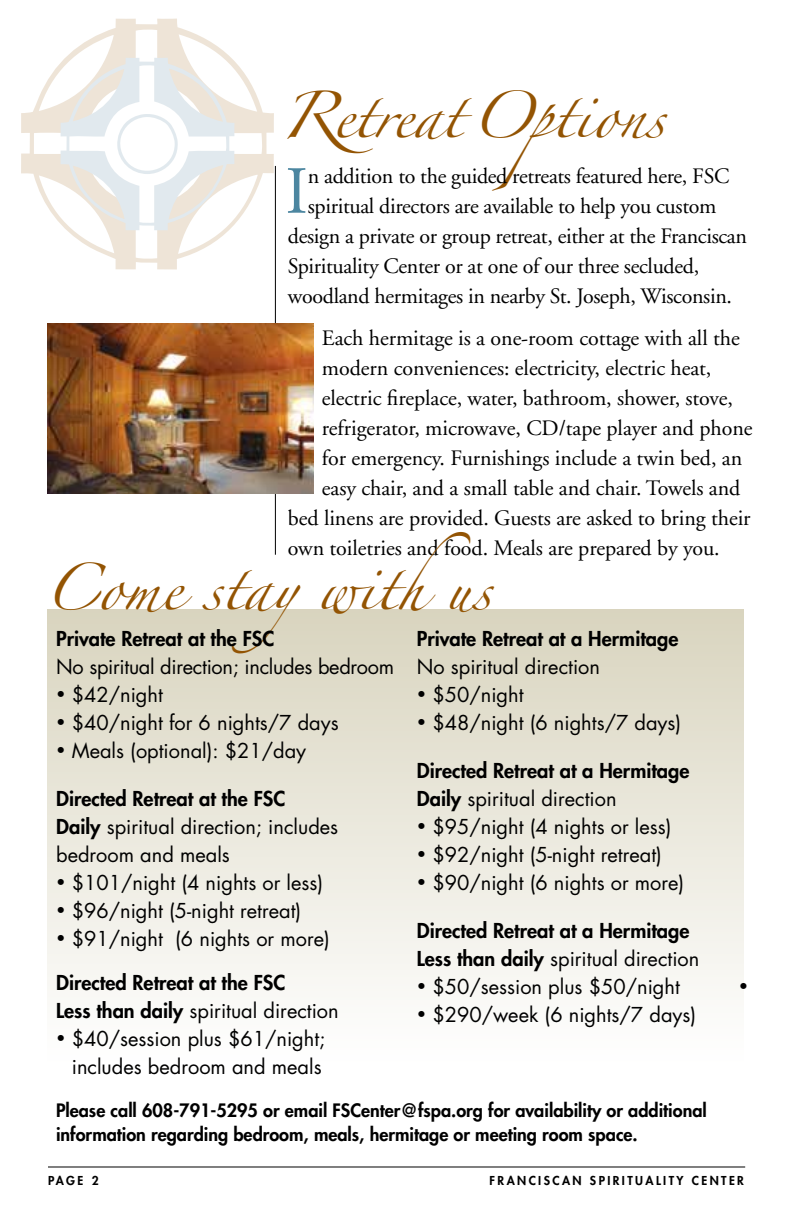
<style>
.page{position:relative;width:792px;height:1224px;background:#fff}
.page>*{position:absolute;margin:0;border:0;box-sizing:border-box;transform-origin:0 0}
.t1{font:67.2px "Adobe Garamond";color:#4c86a0}
.t2{font:42px "Zapfino";letter-spacing:-.02em;color:#935403}
.t3{font:42px "Zapfino";color:#935403}
.t4{font:22px "Adobe Garamond";letter-spacing:-.005em;color:#000}
.t5{font:20px/28px "Futura";color:#000}
.t6{font:800 20px/28px "Futura";color:#000}
.t7{font:800 18px/24px "Futura";color:#000}
.t8{font:16px "Futura";color:#000}
.t9{font:800 12px "Futura";letter-spacing:.2em;color:#000}
.s1{font-size:16px}
.s2{font-weight:800}
.s3{font-weight:400}
</style>
<div class="page">
<svg style="left:21px;top:19px;width:253px;height:250px"></svg>
<svg style="left:61px;top:58px;width:174px;height:172px"></svg>
<hr style="left:275px;top:166px;width:1px;height:389px;background:#000">
<hr style="left:48px;top:1166px;width:697px;height:1px;background:#000">
<div style="left:48px;top:609px;width:696px;height:455px;background:linear-gradient(to bottom,#d9d4be,#fff)"></div>
<img style="left:48px;top:324px;width:266px;height:169px">
<h2 class="t2" style="left:280px;top:98px;width:386px">Retreat Options</h2>
<h1 class="t1" style="left:285px;top:155px;width:24px">I</h1>
<p class="t4" style="left:308px;top:164px;width:423px">n addition to the guided retreats featured here, FSC</p>
<p class="t4" style="left:308px;top:194px;width:410px">spiritual directors are available to help you custom</p>
<p class="t4" style="left:288px;top:224px;width:461px">design a private or group retreat, either at the Franciscan</p>
<p class="t4" style="left:288px;top:254px;width:413px">Spirituality Center or at one of our three secluded,</p>
<p class="t4" style="left:288px;top:284px;width:446px">woodland hermitages in nearby St. Joseph, Wisconsin.</p>
<p class="t4" style="left:322px;top:326px;width:419px">Each hermitage is a one-room cottage with all the</p>
<p class="t4" style="left:322px;top:356px;width:391px">modern conveniences: electricity, electric heat,</p>
<p class="t4" style="left:322px;top:386px;width:413px">electric fireplace, water, bathroom, shower, stove,</p>
<p class="t4" style="left:322px;top:416px;width:432px">refrigerator, microwave, CD/tape player and phone</p>
<p class="t4" style="left:322px;top:446px;width:422px">for emergency. Furnishings include a twin bed, an</p>
<p class="t4" style="left:322px;top:476px;width:420px">easy chair, and a small table and chair. Towels and</p>
<p class="t4" style="left:288px;top:506px;width:464px">bed linens are provided. Guests are asked to bring their</p>
<p class="t4" style="left:288px;top:536px;width:433px">own toiletries and food. Meals are prepared by you.</p>
<h2 class="t3" style="left:43px;top:569px;width:450px">Come staywithus</h2>
<p class="t6" style="left:56px;top:624px;width:220px">Private Retreat at the FSC</p>
<p class="t5" style="left:56px;top:653px;width:340px">No spiritual direction; includes bedroom</p>
<p class="t5" style="left:56px;top:681px;width:108px"><span class="s1">•</span> $42/night</p>
<p class="t5" style="left:56px;top:709px;width:284px"><span class="s1">•</span> $40/night for 6 nights/7 days</p>
<p class="t5" style="left:56px;top:737px;width:252px"><span class="s1">•</span> Meals (optional): $21/day</p>
<p class="t5" style="left:56px;top:785px;width:284px"><span class="s2">Directed Retreat at the FSC<br>Daily</span> spiritual direction; includes bedroom and meals</p>
<p class="t5" style="left:56px;top:869px;width:269px"><span class="s1">•</span> $101/night (4 nights or less)</p>
<p class="t5" style="left:56px;top:897px;width:247px"><span class="s1">•</span> $96/night (5-night retreat)</p>
<p class="t5" style="left:56px;top:925px;width:275px"><span class="s1">•</span> $91/night (6 nights or more)</p>
<p class="t6" style="left:56px;top:968px;width:284px">Directed Retreat at the FSC<br>Less than daily <span class="s3">spiritual direction</span></p>
<p class="t5" style="left:56px;top:1025px;width:271px;text-align:center"><span class="s1">•</span> $40/session plus $61/night; includes bedroom and meals</p>
<p class="t6" style="left:417px;top:624px;width:263px">Private Retreat at a Hermitage</p>
<p class="t5" style="left:417px;top:653px;width:185px">No spiritual direction</p>
<p class="t5" style="left:417px;top:681px;width:108px"><span class="s1">•</span> $50/night</p>
<p class="t5" style="left:417px;top:709px;width:266px"><span class="s1">•</span> $48/night (6 nights/7 days)</p>
<p class="t6" style="left:417px;top:756px;width:274px">Directed Retreat at a Hermitage<br>Daily <span class="s3">spiritual direction</span></p>
<p class="t5" style="left:417px;top:813px;width:256px"><span class="s1">•</span> $95/night (4 nights or less)</p>
<p class="t5" style="left:417px;top:841px;width:247px"><span class="s1">•</span> $92/night (5-night retreat)</p>
<p class="t5" style="left:417px;top:869px;width:269px"><span class="s1">•</span> $90/night (6 nights or more)</p>
<p class="t6" style="left:417px;top:916px;width:284px">Directed Retreat at a Hermitage<br>Less than daily <span class="s3">spiritual direction</span></p>
<p class="t5" style="left:417px;top:973px;width:265px"><span class="s1">•</span> $50/session plus $50/night</p>
<p class="t8" style="left:739px;top:976px;width:11px">•</p>
<p class="t5" style="left:417px;top:1001px;width:281px"><span class="s1">•</span> $290/week (6 nights/7 days)</p>
<p class="t7" style="left:56px;top:1098px;width:652px">Please call 608-791-5295 or email FSCenter@fspa.org for availability or additional information regarding bedroom, meals, hermitage or meeting room space.</p>
<p class="t9" style="left:48px;top:1173px;width:52px">PAGE 2</p>
<p class="t9" style="left:490px;top:1173px;width:256px">FRANCISCAN SPIRITUALITY CENTER</p>
</div>
